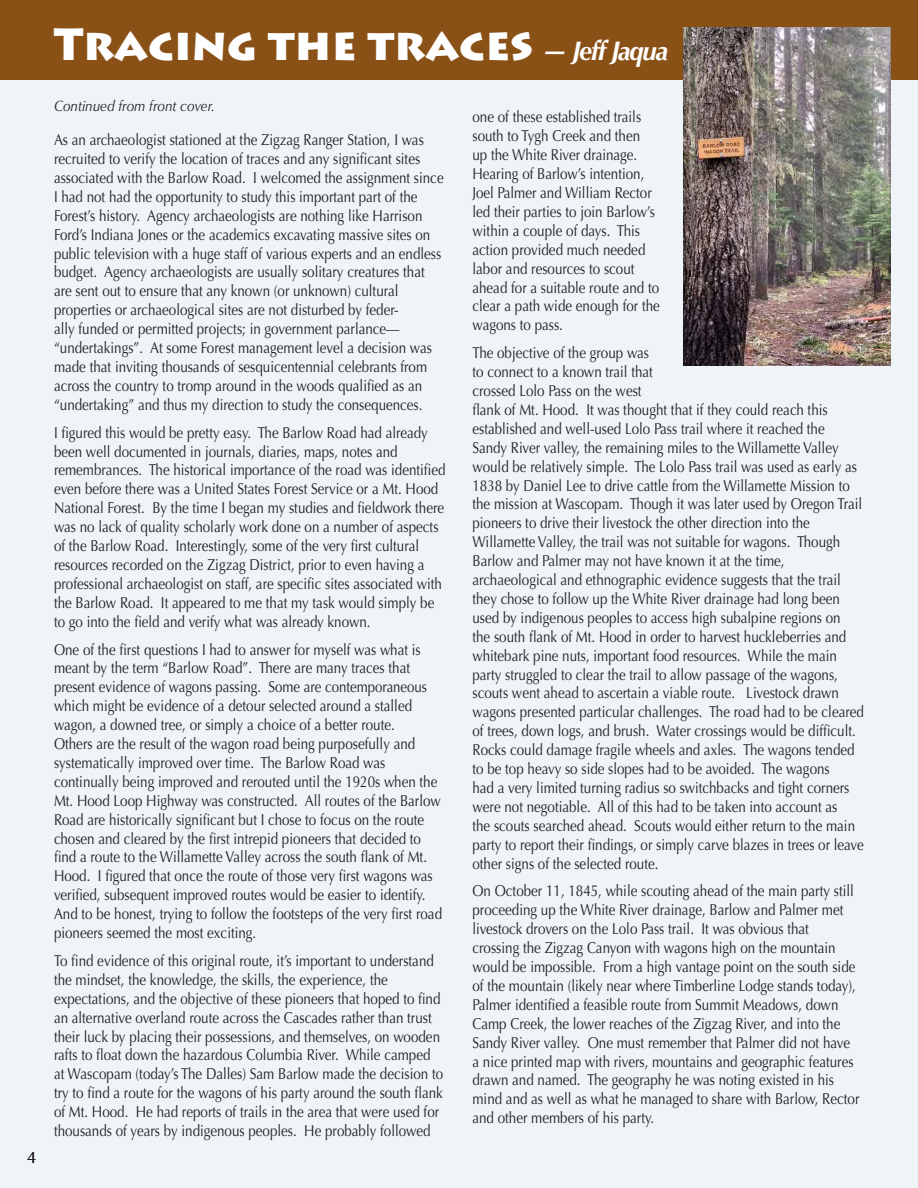
<style>
.page{position:relative;width:918px;height:1188px;background:#fff}
.page>*{position:absolute;margin:0;border:0;box-sizing:border-box;transform-origin:0 0}
.t1{font:900 45px "Lithos Pro";color:#fff}
.t2{font:16.5px "Optima";color:#231f20}
.t3{font:15.75px/18.9px "Optima";color:#231f20;scale:.85 1}
.t4{font:15.75px/18.9px "Optima";color:#231f20;scale:.84 1}
.t5{font:italic 15px "Optima";color:#231f20;scale:.9 1}
.s1{font-family:"Optima";font-weight:700;font-style:italic;font-size:27px}
</style>
<div class="page">
<div style="left:0;top:79px;width:918px;height:1109px;background:#eef4f7"></div>
<div style="left:0;top:0;width:918px;height:79px;background:#8a5117"></div>
<img style="left:684px;top:27px;width:207px;height:338px">
<p class="t2" style="left:27px;top:1147px;width:11px">4</p>
<p class="t1" style="left:54px;top:16px;width:616px">Tracing the traces <span class="s1">— Jeff Jaqua</span></p>
<p class="t5" style="left:54px;top:97px;width:180px">Continued from front cover.</p>
<p class="t3" style="left:472px;top:108px;width:216px">one of these established trails south to Tygh Creek and then up the White River drainage.<br>Hearing of Barlow’s intention,<br>Joel Palmer and William Rector led their parties to join Barlow’s within a couple of days. This</p>
<p class="t3" style="left:472px;top:240px;width:205px">action provided much needed</p>
<p class="t3" style="left:472px;top:259px;width:222px">labor and resources to scout ahead for a suitable route and to clear a path wide enough for the</p>
<p class="t3" style="left:472px;top:316px;width:108px">wagons to pass.</p>
<p class="t3" style="left:472px;top:344px;width:419px">The objective of the group was<br>to connect to a known trail that<br>crossed Lolo Pass on the west<br>flank of Mt. Hood. It was thought that if they could reach this</p>
<p class="t3" style="left:472px;top:419px;width:416px">established and well-used Lolo Pass trail where it reached the</p>
<p class="t3" style="left:472px;top:438px;width:460px">Sandy River valley, the remaining miles to the Willamette Valley would be relatively simple. The Lolo Pass trail was used as early as 1838 by Daniel Lee to drive cattle from the Willamette Mission to the mission at Wascopam. Though it was later used by Oregon Trail pioneers to drive their livestock the other direction into the</p>
<p class="t3" style="left:472px;top:533px;width:434px">Willamette Valley, the trail was not suitable for wagons. Though<br>Barlow and Palmer may not have known it at the time,</p>
<p class="t3" style="left:472px;top:570px;width:462px">archaeological and ethnographic evidence suggests that the trail they chose to follow up the White River drainage had long been used by indigenous peoples to access high subalpine regions on<br>the south flank of Mt. Hood in order to harvest huckleberries and whitebark pine nuts, important food resources. While the main party struggled to clear the trail to allow passage of the wagons, scouts went ahead to ascertain a viable route. Livestock drawn wagons presented particular challenges. The road had to be cleared of trees, down logs, and brush. Water crossings would be difficult.<br>Rocks could damage fragile wheels and axles. The wagons tended to be top heavy so side slopes had to be avoided. The wagons<br>had a very limited turning radius so switchbacks and tight corners were not negotiable. All of this had to be taken into account as<br>the scouts searched ahead. Scouts would either return to the main party to report their findings, or simply carve blazes in trees or leave other signs of the selected route.</p>
<p class="t3" style="left:472px;top:882px;width:450px">On October 11, 1845, while scouting ahead of the main party still proceeding up the White River drainage, Barlow and Palmer met livestock drovers on the Lolo Pass trail. It was obvious that</p>
<p class="t3" style="left:472px;top:939px;width:457px">crossing the Zigzag Canyon with wagons high on the mountain would be impossible. From a high vantage point on the south side of the mountain (likely near where Timberline Lodge stands today), Palmer identified a feasible route from Summit Meadows, down Camp Creek, the lower reaches of the Zigzag River, and into the Sandy River valley. One must remember that Palmer did not have a nice printed map with rivers, mountains and geographic features drawn and named. The geography he was noting existed in his mind and as well as what he managed to share with Barlow, Rector and other members of his party.</p>
<p class="t3" style="left:54px;top:131px;width:460px">As an archaeologist stationed at the Zigzag Ranger Station, I was recruited to verify the location of traces and any significant sites associated with the Barlow Road. I welcomed the assignment since I had not had the opportunity to study this important part of the Forest’s history. Agency archaeologists are nothing like Harrison Ford’s Indiana Jones or the academics excavating massive sites on public television with a huge staff of various experts and an endless budget. Agency archaeologists are usually solitary creatures that are sent out to ensure that any known (or unknown) cultural</p>
<p class="t3" style="left:54px;top:301px;width:446px">properties or archaeological sites are not disturbed by feder-<br>ally funded or permitted projects; in government parlance— “undertakings”. At some Forest management level a decision was made that inviting thousands of sesquicentennial celebrants from across the country to tromp around in the woods qualified as an “undertaking” and thus my direction to study the consequences.</p>
<p class="t3" style="left:54px;top:423px;width:441px">I figured this would be pretty easy. The Barlow Road had already been well documented in journals, diaries, maps, notes and</p>
<p class="t3" style="left:54px;top:461px;width:462px">remembrances. The historical importance of the road was identified even before there was a United States Forest Service or a Mt. Hood National Forest. By the time I began my studies and fieldwork there was no lack of quality scholarly work done on a number of aspects of the Barlow Road. Interestingly, some of the very first cultural resources recorded on the Zigzag District, prior to even having a professional archaeologist on staff, are specific sites associated with the Barlow Road. It appeared to me that my task would simply be to go into the field and verify what was already known.</p>
<p class="t3" style="left:54px;top:640px;width:433px">One of the first questions I had to answer for myself was what is meant by the term “Barlow Road”. There are many traces that</p>
<p class="t4" style="left:54px;top:678px;width:446px">present evidence of wagons passing. Some are contemporaneous which might be evidence of a detour selected around a stalled wagon, a downed tree, or simply a choice of a better route.</p>
<p class="t3" style="left:54px;top:734px;width:427px">Others are the result of the wagon road being purposefully and</p>
<p class="t3" style="left:54px;top:753px;width:391px">systematically improved over time. The Barlow Road was</p>
<p class="t3" style="left:54px;top:772px;width:458px">continually being improved and rerouted until the 1920s when the Mt. Hood Loop Highway was constructed. All routes of the Barlow Road are historically significant but I chose to focus on the route chosen and cleared by the first intrepid pioneers that decided to find a route to the Willamette Valley across the south flank of Mt.<br>Hood. I figured that once the route of those very first wagons was verified, subsequent improved routes would be easier to identify.<br>And to be honest, trying to follow the footsteps of the very first road pioneers seemed the most exciting.</p>
<p class="t3" style="left:54px;top:951px;width:448px">To find evidence of this original route, it’s important to understand the mindset, the knowledge, the skills, the experience, the</p>
<p class="t3" style="left:54px;top:989px;width:459px">expectations, and the objective of these pioneers that hoped to find an alternative overland route across the Cascades rather than trust their luck by placing their possessions, and themselves, on wooden rafts to float down the hazardous Columbia River. While camped at Wascopam (today’s The Dalles) Sam Barlow made the decision to try to find a route for the wagons of his party around the south flank of Mt. Hood. He had reports of trails in the area that were used for thousands of years by indigenous peoples. He probably followed</p>
</div>
